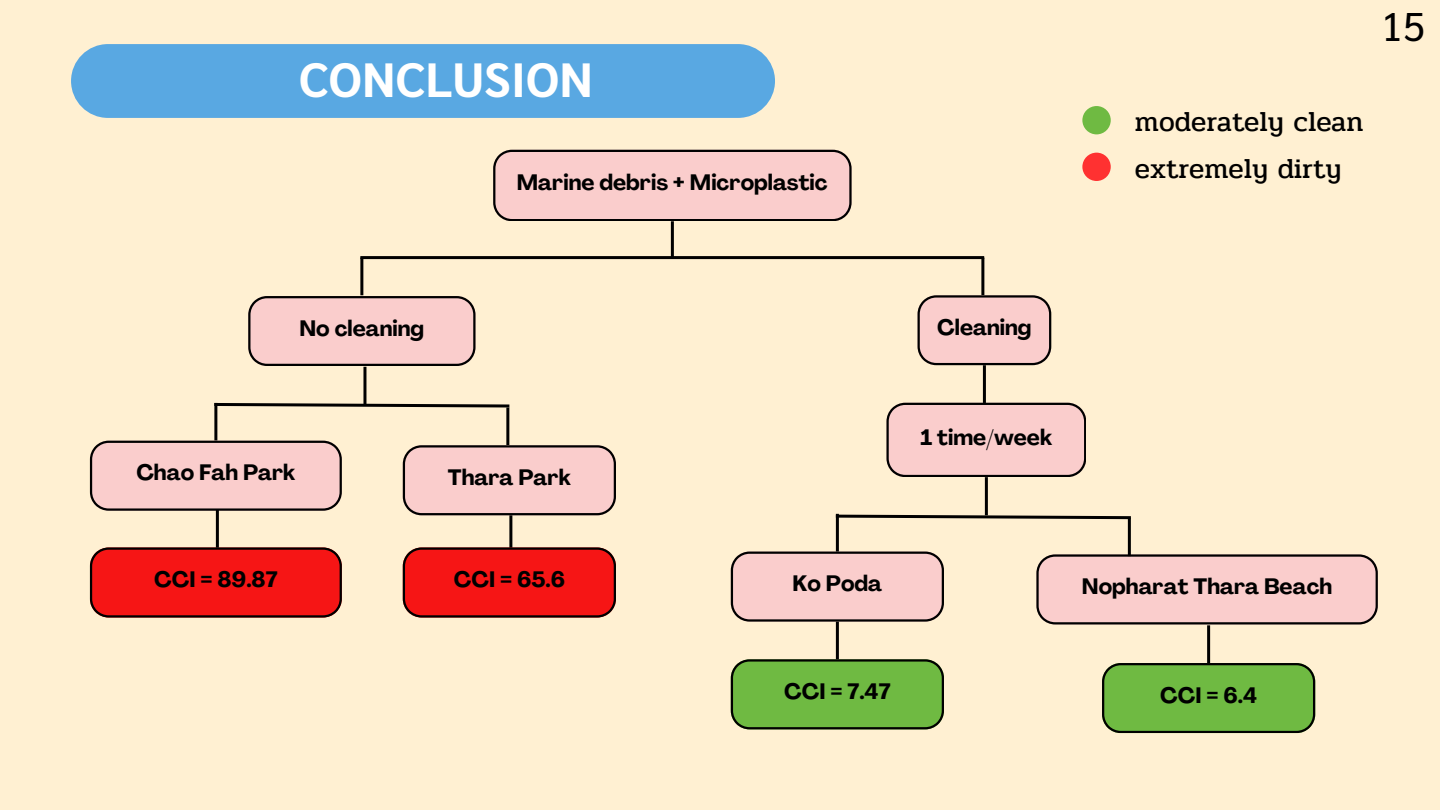
<style>
.page{position:relative;width:1440px;height:810px;background:#fff0d2}
.page>*{position:absolute;margin:0;border:0;box-sizing:border-box;transform-origin:0 0}
.t1{font:700 48px "Sarabun";color:#fff}
.t2{font:40px "Sarabun";color:#000}
.t3{font:28.2px "Pridi";color:#000}
.t4{font:700 22px "Agrandir";color:#000}
</style>
<div class="page">
<svg style="left:493px;top:150px;width:359px;height:71px"></svg>
<svg style="left:248px;top:296px;width:228px;height:70px"></svg>
<svg style="left:886px;top:403px;width:200px;height:74px"></svg>
<svg style="left:731px;top:552px;width:213px;height:70px"></svg>
<svg style="left:1036px;top:554px;width:342px;height:70px"></svg>
<hr style="left:360px;top:256px;width:624px;height:3px;background:#000">
<hr style="left:671px;top:221px;width:3px;height:38px;background:#000">
<hr style="left:360px;top:258px;width:3px;height:37px;background:#000">
<hr style="left:981px;top:258px;width:3px;height:37px;background:#000">
<hr style="left:983px;top:365px;width:3px;height:38px;background:#000">
<svg style="left:918px;top:295px;width:133px;height:70px"></svg>
<hr style="left:363px;top:367px;width:3px;height:37px;background:#000">
<svg style="left:214px;top:401px;width:296px;height:8px"></svg>
<hr style="left:214px;top:403px;width:3px;height:38px;background:#000">
<hr style="left:506px;top:408px;width:3px;height:37px;background:#000">
<hr style="left:985px;top:477px;width:3px;height:38px;background:#000">
<svg style="left:835px;top:513px;width:296px;height:8px"></svg>
<hr style="left:836px;top:514px;width:3px;height:38px;background:#000">
<hr style="left:1128px;top:518px;width:3px;height:38px;background:#000">
<svg style="left:403px;top:445px;width:213px;height:70px"></svg>
<div style="left:71px;top:44px;width:704px;height:74px;background:#59a8e2;border-radius:37px"></div>
<hr style="left:509px;top:515px;width:3px;height:38px;background:#000">
<svg style="left:90px;top:547px;width:252px;height:71px"></svg>
<svg style="left:731px;top:659px;width:213px;height:70px"></svg>
<hr style="left:836px;top:622px;width:3px;height:37px;background:#000">
<hr style="left:1207px;top:625px;width:3px;height:38px;background:#000">
<svg style="left:1102px;top:663px;width:213px;height:70px"></svg>
<div style="left:1082px;top:153px;width:29px;height:28px;background:#ff3131;border-radius:50%"></div>
<div style="left:1082px;top:106px;width:29px;height:28px;background:#6fba42;border-radius:50%"></div>
<svg style="left:90px;top:441px;width:252px;height:70px"></svg>
<hr style="left:216px;top:510px;width:3px;height:38px;background:#000">
<svg style="left:403px;top:547px;width:213px;height:71px"></svg>
<h1 class="t1" style="left:299px;top:46px;width:295px">CONCLUSION</h1>
<p class="t4" style="left:517px;top:174px;width:312px">Marine debris + Microplastic</p>
<h2 class="t2" style="left:1381px;top:-2px;width:45px">15</h2>
<p class="t3" style="left:1135px;top:100px;width:230px">moderately clean</p>
<p class="t3" style="left:1135px;top:147px;width:208px">extremely dirty</p>
<p class="t4" style="left:300px;top:319px;width:126px">No cleaning</p>
<p class="t4" style="left:937px;top:319px;width:96px">Cleaning</p>
<p class="t4" style="left:921px;top:428px;width:133px">1 time/week</p>
<p class="t4" style="left:136px;top:464px;width:161px">Chao Fah Park</p>
<p class="t4" style="left:448px;top:469px;width:124px">Thara Park</p>
<p class="t4" style="left:154px;top:571px;width:125px">CCI = 89.87</p>
<p class="t4" style="left:454px;top:571px;width:113px">CCI = 65.6</p>
<p class="t4" style="left:793px;top:575px;width:91px">Ko Poda</p>
<p class="t4" style="left:1082px;top:578px;width:252px">Nopharat Thara Beach</p>
<p class="t4" style="left:784px;top:683px;width:108px">CCI = 7.47</p>
<p class="t4" style="left:1160px;top:686px;width:98px">CCI = 6.4</p>
</div>
